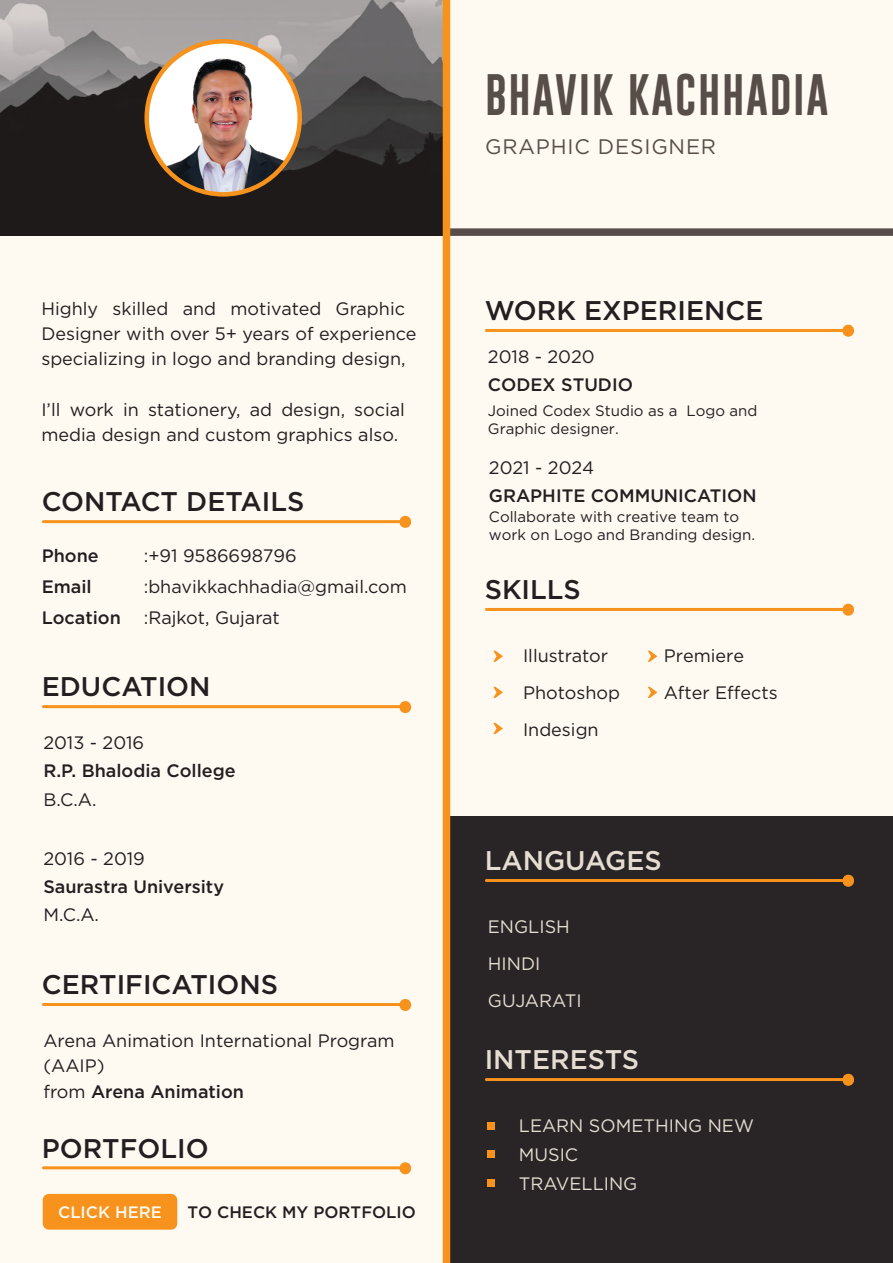
<style>
.page{position:relative;width:893px;height:1263px;background:#fef9f1}
.page>*{position:absolute;margin:0;border:0;box-sizing:border-box;transform-origin:0 0}
.t1{font:42.6px "Gobold";letter-spacing:.04em;color:#574e4a}
.t2{font:500 27px "Gotham";color:#231f20}
.t3{font:500 27px "Gotham";color:#e5ddd1}
.t4{font:21px "Gotham";letter-spacing:.04em;color:#574e4a}
.t5{font:18px/25.2px "Gotham";color:#231f20}
.t6{font:500 18px/31.2px "Gotham";color:#231f20}
.t7{font:18px/37.2px "Gotham";color:#e5ddd1}
.t8{font:500 16.5px "Gotham";color:#231f20}
.t9{font:500 16.5px "Gotham";color:#fef9f1}
.t10{font:15px/18px "Gotham";color:#231f20}
.s1{font-weight:500}
</style>
<div class="page">
<div style="left:446px;top:816px;width:447px;height:447px;background:#292426"></div>
<svg style="left:0;top:0;width:443px;height:236px;background:#544f4f"></svg>
<div style="left:446px;top:228px;width:447px;height:8px;background:#574e4a"></div>
<div style="left:443px;top:0;width:7px;height:1263px;background:#f7931d"></div>
<img style="left:147px;top:41px;width:153px;height:153px;border-radius:77px">
<div style="left:144px;top:39px;width:158px;height:158px;border:4px solid #f7931d;border-radius:50%"></div>
<hr style="left:486px;top:329px;width:362px;height:3px;background:#f7931d">
<hr style="left:486px;top:608px;width:362px;height:3px;background:#f7931d">
<div style="left:488px;top:1179px;width:7px;height:7px;background:#f7931d"></div>
<hr style="left:486px;top:1078px;width:362px;height:3px;background:#f7931d">
<svg style="left:840px;top:1074px;width:14px;height:12px"></svg>
<div style="left:488px;top:1122px;width:7px;height:7px;background:#f7931d"></div>
<div style="left:488px;top:1151px;width:7px;height:7px;background:#f7931d"></div>
<hr style="left:486px;top:879px;width:362px;height:3px;background:#f7931d">
<svg style="left:842px;top:875px;width:12px;height:12px"></svg>
<svg style="left:842px;top:604px;width:12px;height:12px"></svg>
<svg style="left:842px;top:325px;width:12px;height:12px"></svg>
<svg style="left:493px;top:651px;width:10px;height:11px"></svg>
<svg style="left:493px;top:687px;width:10px;height:11px"></svg>
<svg style="left:648px;top:651px;width:9px;height:11px"></svg>
<svg style="left:648px;top:687px;width:9px;height:11px"></svg>
<svg style="left:493px;top:723px;width:10px;height:11px"></svg>
<hr style="left:43px;top:520px;width:362px;height:3px;background:#f7931d">
<svg style="left:398px;top:701px;width:14px;height:12px"></svg>
<hr style="left:43px;top:1003px;width:362px;height:3px;background:#f7931d">
<hr style="left:43px;top:705px;width:362px;height:3px;background:#f7931d">
<svg style="left:399px;top:999px;width:13px;height:12px"></svg>
<hr style="left:43px;top:1166px;width:362px;height:3px;background:#f7931d">
<div style="left:43px;top:1194px;width:134px;height:36px;background:#f7931d;border-radius:6px"></div>
<svg style="left:398px;top:1162px;width:14px;height:12px"></svg>
<svg style="left:398px;top:516px;width:14px;height:12px"></svg>
<h1 class="t1" style="left:485px;top:67px;width:345px">BHAVIK KACHHADIA</h1>
<p class="t4" style="left:485px;top:133px;width:232px">GRAPHIC DESIGNER</p>
<h2 class="t2" style="left:485px;top:293px;width:280px">WORK EXPERIENCE</h2>
<p class="t5" style="left:41px;top:295px;width:377px">Highly skilled and motivated Graphic<br>Designer with over 5+ years of experience specializing in logo and branding design,</p>
<p class="t5" style="left:41px;top:396px;width:365px">I’ll work in stationery, ad design, social media design and custom graphics also.</p>
<p class="t10" style="left:488px;top:401px;width:271px">Joined Codex Studio as a Logo and<br>Graphic designer.</p>
<p class="t5" style="left:488px;top:344px;width:108px">2018 - 2020</p>
<p class="t6" style="left:488px;top:369px;width:147px">CODEX STUDIO</p>
<h2 class="t2" style="left:42px;top:484px;width:264px">CONTACT DETAILS</h2>
<p class="t5" style="left:144px;top:539px;width:265px;line-height:31.2px">:+91 9586698796 :bhavikkachhadia@gmail.com :Rajkot, Gujarat</p>
<p class="t6" style="left:42px;top:539px;width:81px">Phone<br>Email<br>Location</p>
<h2 class="t2" style="left:42px;top:669px;width:170px">EDUCATION</h2>
<p class="t5" style="left:43px;top:730px;width:102px">2013 - 2016</p>
<p class="t6" style="left:43px;top:755px;width:194px">R.P. Bhalodia College</p>
<p class="t5" style="left:43px;top:786px;width:55px">B.C.A.</p>
<p class="t5" style="left:43px;top:845px;width:103px">2016 - 2019</p>
<p class="t6" style="left:43px;top:871px;width:182px">Saurastra University</p>
<p class="t5" style="left:43px;top:902px;width:57px">M.C.A.</p>
<h2 class="t2" style="left:42px;top:967px;width:238px">CERTIFICATIONS</h2>
<p class="t5" style="left:43px;top:1028px;width:353px">Arena Animation International Program (AAIP)<br>from <span class="s1">Arena Animation</span></p>
<h2 class="t2" style="left:42px;top:1130px;width:168px">PORTFOLIO</h2>
<p class="t9" style="left:58px;top:1201px;width:105px">CLICK HERE</p>
<p class="t8" style="left:187px;top:1201px;width:230px">TO CHECK MY PORTFOLIO</p>
<p class="t5" style="left:489px;top:454px;width:107px">2021 - 2024</p>
<p class="t6" style="left:489px;top:480px;width:269px">GRAPHITE COMMUNICATION</p>
<p class="t10" style="left:489px;top:508px;width:268px">Collaborate with creative team to work on Logo and Branding design.</p>
<h2 class="t2" style="left:485px;top:572px;width:98px">SKILLS</h2>
<p class="t5" style="left:523px;top:637px;width:99px;line-height:37.2px">Illustrator<br>Photoshop<br>Indesign</p>
<p class="t5" style="left:664px;top:637px;width:115px;line-height:37.2px">Premiere<br>After Effects</p>
<h2 class="t3" style="left:485px;top:843px;width:179px">LANGUAGES</h2>
<p class="t7" style="left:488px;top:907px;width:95px">ENGLISH<br>HINDI<br>GUJARATI</p>
<h2 class="t3" style="left:485px;top:1042px;width:156px">INTERESTS</h2>
<p class="t7" style="left:519px;top:1111px;width:237px;line-height:29.1px">LEARN SOMETHING NEW<br>MUSIC</p>
<p class="t7" style="left:519px;top:1164px;width:120px">TRAVELLING</p>
</div>
